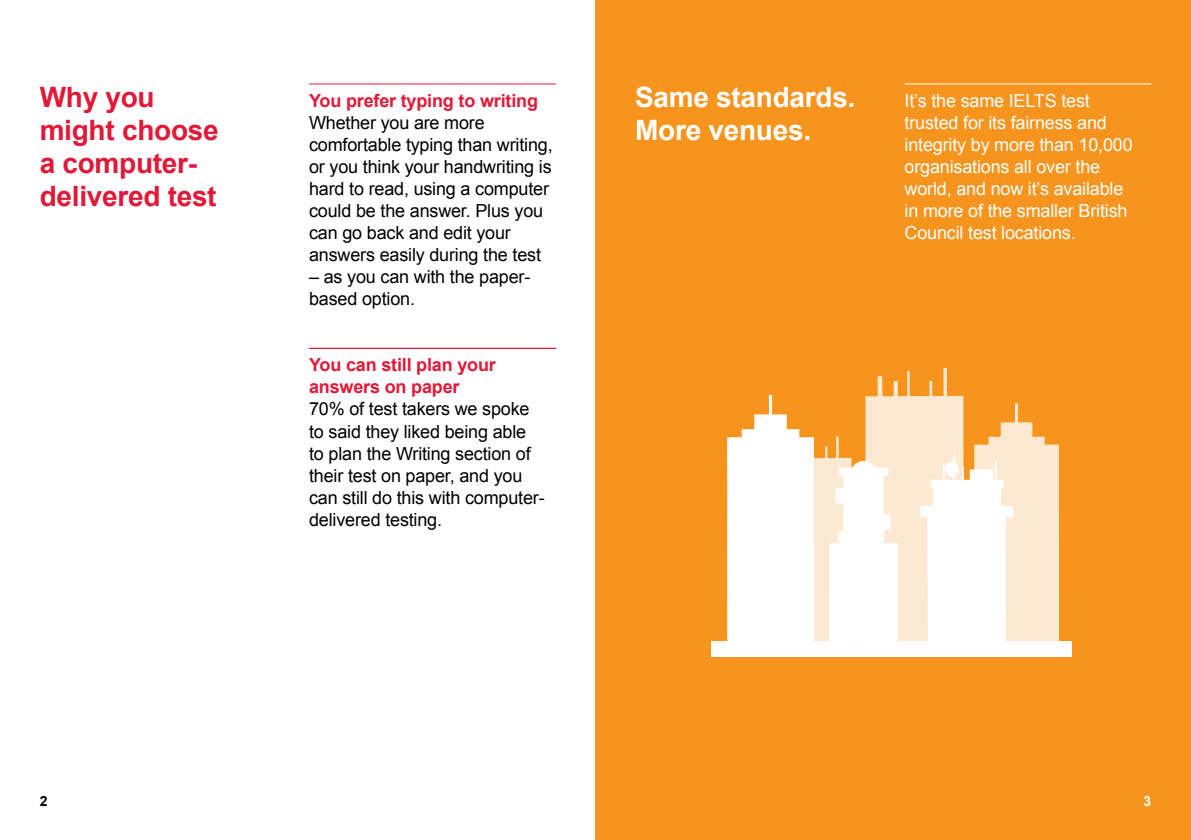
<style>
.page{position:relative;width:1191px;height:840px;background:#fff}
.page>*{position:absolute;margin:0;border:0;box-sizing:border-box;transform-origin:0 0}
.t1{font:700 28px/33px "Arial";letter-spacing:-.01em;color:#e31837}
.t2{font:700 28px/33px "Arial";letter-spacing:-.01em;color:#fff}
.t3{font:18px/22px "Arial";letter-spacing:-.01em;color:#000}
.t4{font:18px/22px "Arial";letter-spacing:-.01em;color:#fff}
.t5{font:700 18px/22px "Arial";letter-spacing:-.01em;color:#e31837}
.t6{font:700 14px "Arial";color:#000}
.t7{font:700 14px "Arial";color:#fff}
</style>
<div class="page">
<div style="left:595px;top:0;width:596px;height:839px;background:#f7941d"></div>
<svg style="left:727px;top:368px;width:332px;height:272px"></svg>
<div style="left:711px;top:640px;width:360px;height:16px;background:#fff"></div>
<hr style="left:309px;top:83px;width:247px;height:1px;background:#e31837">
<hr style="left:309px;top:347px;width:247px;height:1px;background:#e31837">
<hr style="left:309px;top:348px;width:247px;height:1px;background:#e31837">
<hr style="left:904px;top:83px;width:247px;height:1px;background:#fff">
<h1 class="t2" style="left:635px;top:82px;width:222px">Same standards.<br>More venues.</h1>
<h1 class="t1" style="left:40px;top:82px;width:180px">Why you might choose a computer&shy;delivered test</h1>
<p class="t4" style="left:904px;top:90px;width:230px">It’s the same IELTS test trusted for its fairness and integrity by more than 10,000 organisations all over the world, and now it’s available in more of the smaller British<br>Council test locations.</p>
<p class="t5" style="left:309px;top:90px;width:230px">You prefer typing to writing</p>
<p class="t3" style="left:309px;top:112px;width:245px">Whether you are more comfortable typing than writing, or you think your handwriting is hard to read, using a computer could be the answer. Plus you can go back and edit your answers easily during the test</p>
<p class="t3" style="left:309px;top:266px;width:223px">– as you can with the paper&shy;based option.</p>
<p class="t5" style="left:309px;top:354px;width:188px">You can still plan your answers on paper</p>
<p class="t3" style="left:309px;top:398px;width:237px">70% of test takers we spoke to said they liked being able to plan the Writing section of their test on paper, and you can still do this with computer&shy;delivered testing.</p>
<p class="t6" style="left:40px;top:791px;width:9px">2</p>
<p class="t7" style="left:1143px;top:791px;width:9px">3</p>
</div>
